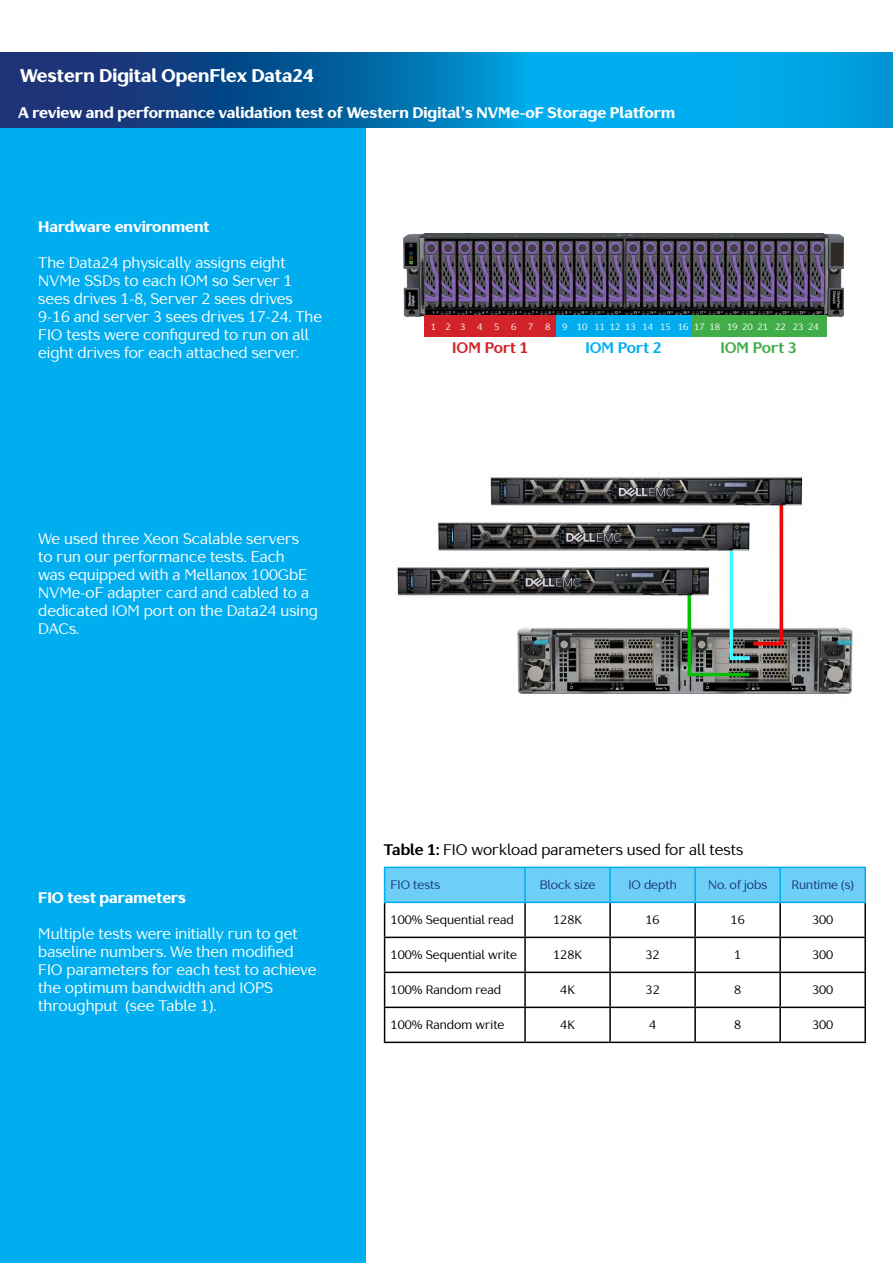
<style>
.page{position:relative;width:893px;height:1263px;background:#fff}
.page>*{position:absolute;margin:0;border:0;box-sizing:border-box;transform-origin:0 0}
.t1{font:800 18px "Lagu Sans";color:#fff}
.t2{font:15px/18px "Lagu Sans";color:#fff}
.t3{font:800 15px "Lagu Sans";color:#fff}
.t4{font:15px "Lagu Sans";color:#000}
.t5{font:700 15px "Lagu Sans";color:#d2232a}
.t6{font:700 15px "Lagu Sans";color:#00aeef}
.t7{font:700 15px "Lagu Sans";color:#41ad49}
.t8{font:12px "Lagu Sans";color:#000}
.t9{font:12px "Lagu Sans";color:#1e3278}
.t10{font:9px "Lagu Sans";color:#fff}
.s1{font-weight:700}
</style>
<div class="page">
<div style="left:385px;top:868px;width:479px;height:34px;background:#6dcff6"></div>
<hr style="left:384px;top:903px;width:1px;height:33px;background:#000">
<hr style="left:524px;top:903px;width:2px;height:33px;background:#000">
<hr style="left:609px;top:903px;width:2px;height:33px;background:#000">
<hr style="left:694px;top:903px;width:2px;height:33px;background:#000">
<hr style="left:779px;top:903px;width:2px;height:33px;background:#000">
<hr style="left:864px;top:903px;width:2px;height:33px;background:#000">
<hr style="left:384px;top:936px;width:141px;height:2px;background:#000">
<hr style="left:384px;top:938px;width:1px;height:33px;background:#000">
<hr style="left:525px;top:936px;width:85px;height:2px;background:#000">
<hr style="left:524px;top:938px;width:2px;height:33px;background:#000">
<hr style="left:610px;top:936px;width:85px;height:2px;background:#000">
<hr style="left:609px;top:938px;width:2px;height:33px;background:#000">
<hr style="left:695px;top:936px;width:85px;height:2px;background:#000">
<hr style="left:694px;top:938px;width:2px;height:33px;background:#000">
<hr style="left:780px;top:936px;width:86px;height:2px;background:#000">
<hr style="left:779px;top:938px;width:2px;height:33px;background:#000">
<hr style="left:864px;top:938px;width:2px;height:33px;background:#000">
<hr style="left:384px;top:971px;width:141px;height:2px;background:#000">
<hr style="left:384px;top:973px;width:1px;height:33px;background:#000">
<hr style="left:525px;top:971px;width:85px;height:2px;background:#000">
<hr style="left:524px;top:973px;width:2px;height:33px;background:#000">
<hr style="left:610px;top:971px;width:85px;height:2px;background:#000">
<hr style="left:609px;top:973px;width:2px;height:33px;background:#000">
<hr style="left:695px;top:971px;width:85px;height:2px;background:#000">
<hr style="left:694px;top:973px;width:2px;height:33px;background:#000">
<hr style="left:780px;top:971px;width:86px;height:2px;background:#000">
<hr style="left:779px;top:973px;width:2px;height:33px;background:#000">
<hr style="left:864px;top:973px;width:2px;height:33px;background:#000">
<hr style="left:384px;top:1006px;width:141px;height:2px;background:#000">
<hr style="left:384px;top:1008px;width:1px;height:33px;background:#000">
<hr style="left:525px;top:1006px;width:85px;height:2px;background:#000">
<hr style="left:524px;top:1008px;width:2px;height:33px;background:#000">
<hr style="left:610px;top:1006px;width:85px;height:2px;background:#000">
<hr style="left:609px;top:1008px;width:2px;height:33px;background:#000">
<hr style="left:695px;top:1006px;width:85px;height:2px;background:#000">
<hr style="left:694px;top:1008px;width:2px;height:33px;background:#000">
<hr style="left:780px;top:1006px;width:86px;height:2px;background:#000">
<hr style="left:779px;top:1008px;width:2px;height:33px;background:#000">
<hr style="left:864px;top:1008px;width:2px;height:33px;background:#000">
<hr style="left:384px;top:1041px;width:141px;height:2px;background:#000">
<hr style="left:525px;top:1041px;width:85px;height:2px;background:#000">
<hr style="left:610px;top:1041px;width:85px;height:2px;background:#000">
<hr style="left:695px;top:1041px;width:85px;height:2px;background:#000">
<hr style="left:780px;top:1041px;width:86px;height:2px;background:#000">
<hr style="left:384px;top:867px;width:141px;height:1px;background:#00aeef">
<hr style="left:384px;top:868px;width:1px;height:34px;background:#00aeef">
<hr style="left:525px;top:867px;width:85px;height:1px;background:#00aeef">
<hr style="left:524px;top:868px;width:2px;height:34px;background:#00aeef">
<hr style="left:610px;top:867px;width:85px;height:1px;background:#00aeef">
<hr style="left:609px;top:868px;width:2px;height:34px;background:#00aeef">
<hr style="left:695px;top:867px;width:85px;height:1px;background:#00aeef">
<hr style="left:694px;top:868px;width:2px;height:34px;background:#00aeef">
<hr style="left:780px;top:867px;width:86px;height:1px;background:#00aeef">
<hr style="left:779px;top:868px;width:2px;height:34px;background:#00aeef">
<hr style="left:864px;top:868px;width:2px;height:34px;background:#00aeef">
<hr style="left:384px;top:902px;width:141px;height:1px;background:#00aeef">
<hr style="left:525px;top:902px;width:85px;height:1px;background:#00aeef">
<hr style="left:610px;top:902px;width:85px;height:1px;background:#00aeef">
<hr style="left:695px;top:902px;width:85px;height:1px;background:#00aeef">
<hr style="left:780px;top:902px;width:86px;height:1px;background:#00aeef">
<div style="left:0;top:128px;width:366px;height:1135px;background:#00aeef"></div>
<img style="left:404px;top:233px;width:439px;height:84px">
<div style="left:425px;top:315px;width:131px;height:22px;background:#d2232a"></div>
<div style="left:556px;top:315px;width:135px;height:22px;background:#00aeef"></div>
<div style="left:691px;top:315px;width:135px;height:22px;background:#41ad49"></div>
<img style="left:397px;top:477px;width:456px;height:217px">
<svg style="left:0;top:52px;width:893px;height:76px;background:#0578b8"></svg>
<p class="t1" style="left:20px;top:62px;width:295px">Western Digital OpenFlex Data24</p>
<p class="t3" style="left:18px;top:101px;width:659px">A review and performance validation test of Western Digital’s NVMe-oF Storage Platform</p>
<p class="t3" style="left:38px;top:214px;width:173px">Hardware environment</p>
<p class="t2" style="left:38px;top:252px;width:285px">The Data24 physically assigns eight NVMe SSDs to each IOM so Server 1 sees drives 1-8, Server 2 sees drives 9-16 and server 3 sees drives 17-24. The FIO tests were configured to run on all eight drives for each attached server.</p>
<p class="t2" style="left:38px;top:529px;width:281px">We used three Xeon Scalable servers<br>to run our performance tests. Each<br>was equipped with a Mellanox 100GbE<br>NVMe-oF adapter card and cabled to a dedicated IOM port on the Data24 using<br>DACs.</p>
<p class="t10" style="left:431px;top:320px;width:36px">1 2 3</p>
<p class="t10" style="left:477px;top:320px;width:7px">4</p>
<p class="t10" style="left:494px;top:320px;width:7px">5</p>
<p class="t10" style="left:511px;top:320px;width:7px">6</p>
<p class="t10" style="left:528px;top:320px;width:7px">7</p>
<p class="t10" style="left:545px;top:320px;width:275px">8 9 10 11 12 13 14 15 16 17 18 19 20 21 22 23 24</p>
<p class="t5" style="left:452px;top:336px;width:78px">IOM Port 1</p>
<p class="t6" style="left:585px;top:336px;width:78px">IOM Port 2</p>
<p class="t7" style="left:720px;top:336px;width:78px">IOM Port 3</p>
<p class="t3" style="left:38px;top:886px;width:149px">FIO test parameters</p>
<p class="t2" style="left:38px;top:924px;width:280px">Multiple tests were initially run to get baseline numbers. We then modified FIO parameters for each test to achieve the optimum bandwidth and IOPS throughput (see Table 1).</p>
<p class="t4" style="left:384px;top:837px;width:361px"><span class="s1">Table 1:</span> FIO workload parameters used for all tests</p>
<p class="t9" style="left:391px;top:875px;width:51px">FIO tests</p>
<p class="t9" style="left:540px;top:875px;width:57px">Block size</p>
<p class="t9" style="left:628px;top:875px;width:50px">IO depth</p>
<p class="t9" style="left:708px;top:875px;width:61px">No. of jobs</p>
<p class="t9" style="left:791px;top:875px;width:64px">Runtime (s)</p>
<p class="t8" style="left:391px;top:910px;width:125px">100% Sequential read</p>
<p class="t8" style="left:553px;top:910px;width:30px">128K</p>
<p class="t8" style="left:646px;top:910px;width:16px">16</p>
<p class="t8" style="left:731px;top:910px;width:16px">16</p>
<p class="t8" style="left:812px;top:910px;width:23px">300</p>
<p class="t8" style="left:391px;top:945px;width:128px">100% Sequential write</p>
<p class="t8" style="left:553px;top:945px;width:30px">128K</p>
<p class="t8" style="left:646px;top:945px;width:16px">32</p>
<p class="t8" style="left:734px;top:945px;width:9px">1</p>
<p class="t8" style="left:812px;top:945px;width:23px">300</p>
<p class="t8" style="left:391px;top:980px;width:112px">100% Random read</p>
<p class="t8" style="left:560px;top:980px;width:16px">4K</p>
<p class="t8" style="left:646px;top:980px;width:16px">32</p>
<p class="t8" style="left:734px;top:980px;width:9px">8</p>
<p class="t8" style="left:812px;top:980px;width:23px">300</p>
<p class="t8" style="left:391px;top:1015px;width:115px">100% Random write</p>
<p class="t8" style="left:560px;top:1015px;width:16px">4K</p>
<p class="t8" style="left:649px;top:1015px;width:9px">4</p>
<p class="t8" style="left:734px;top:1015px;width:9px">8</p>
<p class="t8" style="left:812px;top:1015px;width:23px">300</p>
</div>
